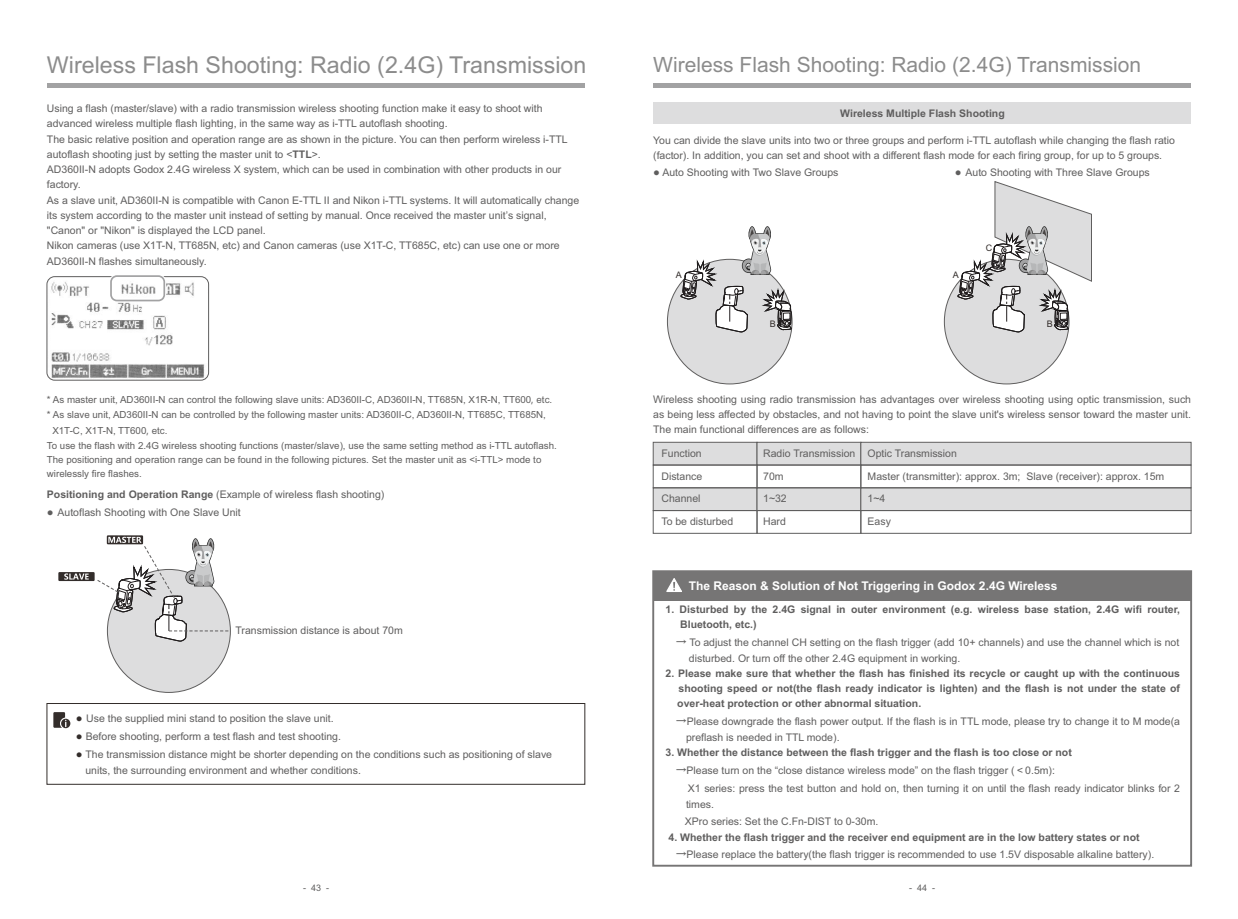
<style>
.page{position:relative;width:1238px;height:919px;background:#fff}
.page>*{position:absolute;margin:0;border:0;box-sizing:border-box;transform-origin:0 0}
.t1{font:23.25px "Arial";color:#8c8c8c}
.t2{font:21px "Arial";color:#8c8c8c}
.t3{font:700 12px "Arial";color:#fff}
.t4{font:10.5px/15.3px "Arial";color:#5f5e5e}
.t5{font:700 10.5px/15.3px "Arial";color:#5f5e5e}
.t6{font:9.75px/14.4px "Arial";color:#5f5e5e}
.t7{font:9px "Arial";color:#5f5e5e}
.t8{font:9px "Arial";color:#332d2b}
.s1{font-weight:700}
.s2{font-family:"Microsoft Ya Hei"}
.s3{font-family:"Microsoft Ya Hei";color:#332d2b}
.s4{font-family:"Microsoft Ya Hei";font-weight:400}
.s5{font-weight:400}
.s6{font-family:"Arial Unicode MS";font-weight:400}
</style>
<div class="page">
<img style="left:47px;top:276px;width:161px;height:104px;border-radius:8px">
<div style="left:46px;top:276px;width:163px;height:104px;border:1px solid #5f5e5e;border-radius:8px"></div>
<hr style="left:47px;top:83px;width:538px;height:4px;background:#a2a2a3">
<div style="left:46px;top:703px;width:539px;height:81px;border:1px solid #332d2b"></div>
<div style="left:53px;top:712px;width:12px;height:15px;background:#332d2b"></div>
<div style="left:60px;top:717px;width:12px;height:12px;border:2px solid #fff;border-radius:50%"></div>
<svg style="left:61px;top:718px;width:9px;height:10px"></svg>
<div style="left:107px;top:569px;width:123px;height:123px;background:#ddddde;border:1px solid #5f5e5e;border-radius:50%"></div>
<svg style="left:58px;top:535px;width:172px;height:106px"></svg>
<svg style="left:108px;top:275px;width:59px;height:28px"></svg>
<hr style="left:653px;top:83px;width:537px;height:4px;background:#a2a2a3">
<div style="left:653px;top:103px;width:537px;height:21px;background:#ddddde"></div>
<div style="left:667px;top:259px;width:125px;height:125px;background:#ddddde;border:1px solid #5f5e5e;border-radius:50%"></div>
<svg style="left:680px;top:226px;width:111px;height:106px"></svg>
<div style="left:944px;top:259px;width:125px;height:125px;background:#ddddde;border:1px solid #5f5e5e;border-radius:50%"></div>
<svg style="left:957px;top:181px;width:134px;height:151px"></svg>
<div style="left:652px;top:442px;width:105px;height:23px;background:#ddddde;border:1px solid #5f5e5e"></div>
<div style="left:652px;top:487px;width:105px;height:24px;background:#ddddde"></div>
<div style="left:756px;top:442px;width:105px;height:23px;background:#ddddde;border:1px solid #5f5e5e"></div>
<div style="left:756px;top:487px;width:105px;height:24px;background:#ddddde;border:1px solid #5f5e5e"></div>
<div style="left:860px;top:442px;width:331px;height:23px;background:#ddddde;border:1px solid #5f5e5e"></div>
<div style="left:860px;top:487px;width:331px;height:24px;background:#ddddde"></div>
<div style="left:652px;top:464px;width:105px;height:24px;border:1px solid #5f5e5e"></div>
<div style="left:652px;top:510px;width:105px;height:23px;border:1px solid #5f5e5e"></div>
<div style="left:756px;top:464px;width:105px;height:24px;border:1px solid #5f5e5e"></div>
<div style="left:756px;top:510px;width:105px;height:23px;border:1px solid #5f5e5e"></div>
<div style="left:860px;top:464px;width:331px;height:24px;border:1px solid #5f5e5e"></div>
<div style="left:860px;top:510px;width:331px;height:23px;border:1px solid #5f5e5e"></div>
<div style="left:652px;top:570px;width:539px;height:296px;border:2px solid #767575"></div>
<div style="left:653px;top:571px;width:537px;height:29px;background:#767575"></div>
<svg style="left:666px;top:578px;width:16px;height:14px"></svg>
<h1 class="t1" style="left:47px;top:56px;width:541px">Wireless Flash Shooting: Radio (2.4G) Transmission</h1>
<p class="t4" style="left:47px;top:102px;width:534px">Using a flash (master/slave) with a radio transmission wireless shooting function make it easy to shoot with advanced wireless multiple flash lighting, in the same way as i-TTL autoflash shooting.<br>The basic relative position and operation range are as shown in the picture. You can then perform wireless i-TTL autoflash shooting just by setting the master unit to &lt;<span class="s1">TTL</span>&gt;.<br>AD360II-N adopts Godox 2.4G wireless X system, which can be used in combination with other products in our factory.<br>As a slave unit, AD360II-N is compatible with Canon E-TTL II and Nikon i-TTL systems. It will automatically change its system according to the master unit instead of setting by manual. Once received the master unit’s signal, "Canon" or "Nikon" is displayed the LCD panel.<br>Nikon cameras (use X1T-N, TT685N, etc) and Canon cameras (use X1T-C, TT685C, etc) can use one or more AD360II-N flashes simultaneously.</p>
<p class="t6" style="left:47px;top:393px;width:507px;line-height:14.9px">* As master unit, AD360II-N can control the following slave units: AD360II-C, AD360II-N, TT685N, X1R-N, TT600<span class="s2">,</span> etc. * As slave unit, AD360II-N can be controlled by the following master units: AD360II-C, AD360II-N, TT685C, TT685N,</p>
<p class="t6" style="left:47px;top:424px;width:511px;text-indent:5px">X1T-C, X1T-N, TT600<span class="s2">,</span> etc.<br>To use the flash with 2.4G wireless shooting functions (master/slave), use the same setting method as i-TTL autoflash.<br>The positioning and operation range can be found in the following pictures. Set the master unit as &lt;i-TTL&gt; mode to wirelessly fire flashes.</p>
<p class="t4" style="left:47px;top:488px;width:339px"><span class="s1">Positioning and Operation Range</span> (Example of wireless flash shooting)</p>
<p class="t4" style="left:47px;top:505px;width:195px"><span class="s2">●</span> Autoflash Shooting with One Slave Unit</p>
<p class="t4" style="left:235px;top:624px;width:169px">Transmission distance is about 70m</p>
<p class="t4" style="left:76px;top:712px;width:259px"><span class="s3">●</span> Use the supplied mini stand to position the slave unit.</p>
<p class="t4" style="left:76px;top:730px;width:266px"><span class="s3">●</span> Before shooting, perform a test flash and test shooting.</p>
<p class="t4" style="left:85px;top:747px;width:468px;line-height:15.9px;text-indent:-9px"><span class="s3">●</span> The transmission distance might be shorter depending on the conditions such as positioning of slave units, the surrounding environment and whether conditions.</p>
<h2 class="t2" style="left:653px;top:56px;width:489px">Wireless Flash Shooting: Radio (2.4G) Transmission</h2>
<p class="t5" style="left:840px;top:107px;width:166px">Wireless Multiple Flash Shooting</p>
<p class="t4" style="left:653px;top:133px;width:523px">You can divide the slave units into two or three groups and perform i-TTL autoflash while changing the flash ratio (factor). In addition, you can set and shoot with a different flash mode for each firing group, for up to 5 groups.</p>
<p class="t4" style="left:653px;top:166px;width:187px"><span class="s2">●</span> Auto Shooting with Two Slave Groups</p>
<p class="t4" style="left:954px;top:166px;width:196px"><span class="s2">●</span> Auto Shooting with Three Slave Groups</p>
<p class="t8" style="left:675px;top:271px;width:8px">A</p>
<p class="t8" style="left:769px;top:320px;width:8px">B</p>
<p class="t8" style="left:952px;top:272px;width:8px">A</p>
<p class="t8" style="left:985px;top:244px;width:8px">C</p>
<p class="t8" style="left:1046px;top:320px;width:8px">B</p>
<p class="t4" style="left:653px;top:392px;width:539px;text-align:justify">Wireless shooting using radio transmission has advantages over wireless shooting using optic transmission, such as being less affected by obstacles, and not having to point the slave unit's wireless sensor toward the master unit.<br>The main functional differences are as follows:</p>
<p class="t4" style="left:661px;top:443px;width:73px;line-height:22.6px">Function<br>Distance<br>Channel<br>To be disturbed</p>
<p class="t4" style="left:763px;top:443px;width:94px;line-height:22.6px">Radio Transmission<br>70m<br>1~32<br>Hard</p>
<p class="t4" style="left:867px;top:443px;width:298px;line-height:22.6px">Optic Transmission<br>Master (transmitter): approx. 3m; Slave (receiver): approx. 15m<br>1~4<br>Easy</p>
<p class="t3" style="left:688px;top:581px;width:370px">The Reason &amp; Solution of Not Triggering in Godox 2.4G Wireless</p>
<p class="t5" style="left:680px;top:602px;width:501px;text-indent:-15px">1. Disturbed by the 2.4G signal in outer environment (e.g. wireless base station, 2.4G wifi router,<br>Bluetooth, etc.)</p>
<p class="t4" style="left:689px;top:635px;width:492px;line-height:15.9px;text-indent:-23px"><span class="s2">　→</span> To adjust the channel CH setting on the flash trigger (add 10+ channels) and use the channel which is not disturbed. Or turn off the other 2.4G equipment in working.</p>
<p class="t5" style="left:677px;top:666px;width:504px;text-align:justify;text-indent:-12px">2. Please make sure that whether the flash has finished its recycle or caught up with the continuous shooting speed or not(the flash ready indicator is lighten) and the flash is not under the state of over-heat protection or other abnormal situation.</p>
<p class="t4" style="left:686px;top:714px;width:495px;line-height:15.9px;text-indent:-10px"><span class="s2">→</span>Please downgrade the flash power output. If the flash is in TTL mode, please try to change it to M mode(a preflash is needed in TTL mode).</p>
<p class="t5" style="left:665px;top:744px;width:408px;line-height:17.5px">3. Whether the distance between the flash trigger and the flash is too close or not<span class="s4">　→</span><span class="s5">Please turn on the “close distance wireless mode” on the flash trigger (</span><span class="s6">＜</span><span class="s5">0.5m):</span></p>
<p class="t4" style="left:686px;top:781px;width:495px;line-height:15.9px">X1 series: press the test button and hold on, then turning it on until the flash ready indicator blinks for 2 times.</p>
<p class="t4" style="left:684px;top:814px;width:195px">XPro series: Set the C.Fn-DIST to 0-30m.</p>
<p class="t4" style="left:665px;top:829px;width:490px;line-height:17.4px"><span class="s1">4. Whether the flash trigger and the receiver end equipment are in the low battery states or not</span><span class="s2">　→</span>Please replace the battery(the flash trigger is recommended to use 1.5V disposable alkaline battery).</p>
<p class="t7" style="left:303px;top:884px;width:28px">- 43 -</p>
<p class="t7" style="left:909px;top:884px;width:28px">- 44 -</p>
</div>
